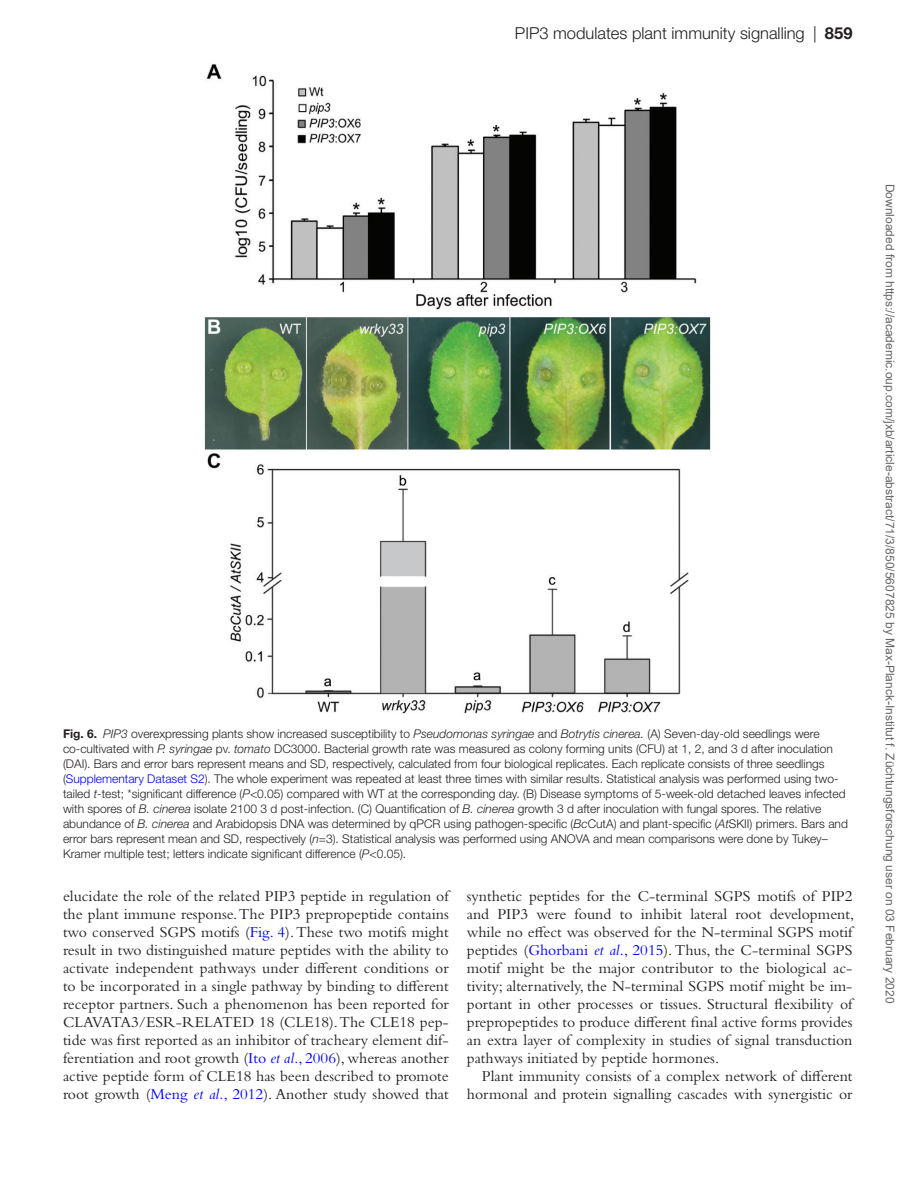
<style>
.page{position:relative;width:919px;height:1187px;background:#fff}
.page>*{position:absolute;margin:0;border:0;box-sizing:border-box;transform-origin:0 0}
.t1{font:300 16.5px "Helvetica Neue LT Std";color:#231f20}
.t2{font:15.75px/18px "Bembo Std";color:#231f20;text-align:justify}
.t3{font:300 12px/15px "Helvetica Neue LT Std";color:#231f20}
.t4{font:12px "Arial";color:#666}
.s1{font-weight:700}
.s2{font-style:italic}
.s3{color:#00f}
.s4{font-style:italic;color:#00f}
</style>
<div class="page">
<img style="left:205px;top:64px;width:505px;height:649px">
<p class="t1" style="left:515px;top:23px;width:339px">PIP3 modulates plant immunity signalling | <span class="s1">859</span></p>
<p class="t3" style="left:63px;top:725px;width:786px"><span class="s1">Fig. 6.</span> <span class="s2">PIP3</span> overexpressing plants show increased susceptibility to <span class="s2">Pseudomonas syringae</span> and <span class="s2">Botrytis cinerea.</span> (A) Seven-day-old seedlings were co-cultivated with <span class="s2">P. syringae</span> pv. <span class="s2">tomato</span> DC3000. Bacterial growth rate was measured as colony forming units (CFU) at 1, 2, and 3 d after inoculation (DAI). Bars and error bars represent means and SD, respectively, calculated from four biological replicates. Each replicate consists of three seedlings (<span class="s3">Supplementary Dataset S2</span>). The whole experiment was repeated at least three times with similar results. Statistical analysis was performed using two&shy;tailed <span class="s2">t</span>-test; *significant difference (<span class="s2">P</span>&lt;0.05) compared with WT at the corresponding day. (B) Disease symptoms of 5-week-old detached leaves infected with spores of <span class="s2">B. cinerea</span> isolate 2100 3 d post-infection. (C) Quantification of <span class="s2">B. cinerea</span> growth 3 d after inoculation with fungal spores. The relative abundance of <span class="s2">B. cinerea</span> and Arabidopsis DNA was determined by qPCR using pathogen-specific (<span class="s2">Bc</span>CutA) and plant-specific (<span class="s2">At</span>SKII) primers. Bars and error bars represent mean and SD, respectively (<span class="s2">n</span>=3). Statistical analysis was performed using ANOVA and mean comparisons were done by Tukey– Kramer multiple test; letters indicate significant difference (<span class="s2">P</span>&lt;0.05).</p>
<p class="t2" style="left:63px;top:886px;width:387px">elucidate the role of the related PIP3 peptide in regulation of the plant immune response. The PIP3 prepropeptide contains two conserved SGPS motifs (<span class="s3">Fig. 4</span>). These two motifs might result in two distinguished mature peptides with the ability to activate independent pathways under different conditions or to be incorporated in a single pathway by binding to different receptor partners. Such a phenomenon has been reported for CLAVATA3/ESR-RELATED 18 (CLE18). The CLE18 pep&shy;tide was first reported as an inhibitor of tracheary element dif&shy;ferentiation and root growth (<span class="s3">Ito</span> <span class="s4">et al.</span><span class="s3">, 2006</span>), whereas another active peptide form of CLE18 has been described to promote root growth (<span class="s3">Meng</span> <span class="s4">et al.</span><span class="s3">, 2012</span>). Another study showed that</p>
<p class="t2" style="left:466px;top:886px;width:389px">synthetic peptides for the C-terminal SGPS motifs of PIP2 and PIP3 were found to inhibit lateral root development, while no effect was observed for the N-terminal SGPS motif peptides (<span class="s3">Ghorbani</span> <span class="s4">et al.</span><span class="s3">, 2015</span>). Thus, the C-terminal SGPS motif might be the major contributor to the biological ac&shy;tivity; alternatively, the N-terminal SGPS motif might be im&shy;portant in other processes or tissues. Structural flexibility of prepropeptides to produce different final active forms provides an extra layer of complexity in studies of signal transduction pathways initiated by peptide hormones.</p>
<p class="t2" style="left:466px;top:1066px;width:387px;text-align:right">Plant immunity consists of a complex network of different hormonal and protein signalling cascades with synergistic or</p>
<p class="t4" style="left:894px;top:184px;width:821px;rotate:90deg">Downloaded from https://academic.oup.com/jxb/article-abstract/71/3/850/5607825 by Max-Planck-Institut f. Züchtungsforschung user on 03 February 2020</p>
</div>
